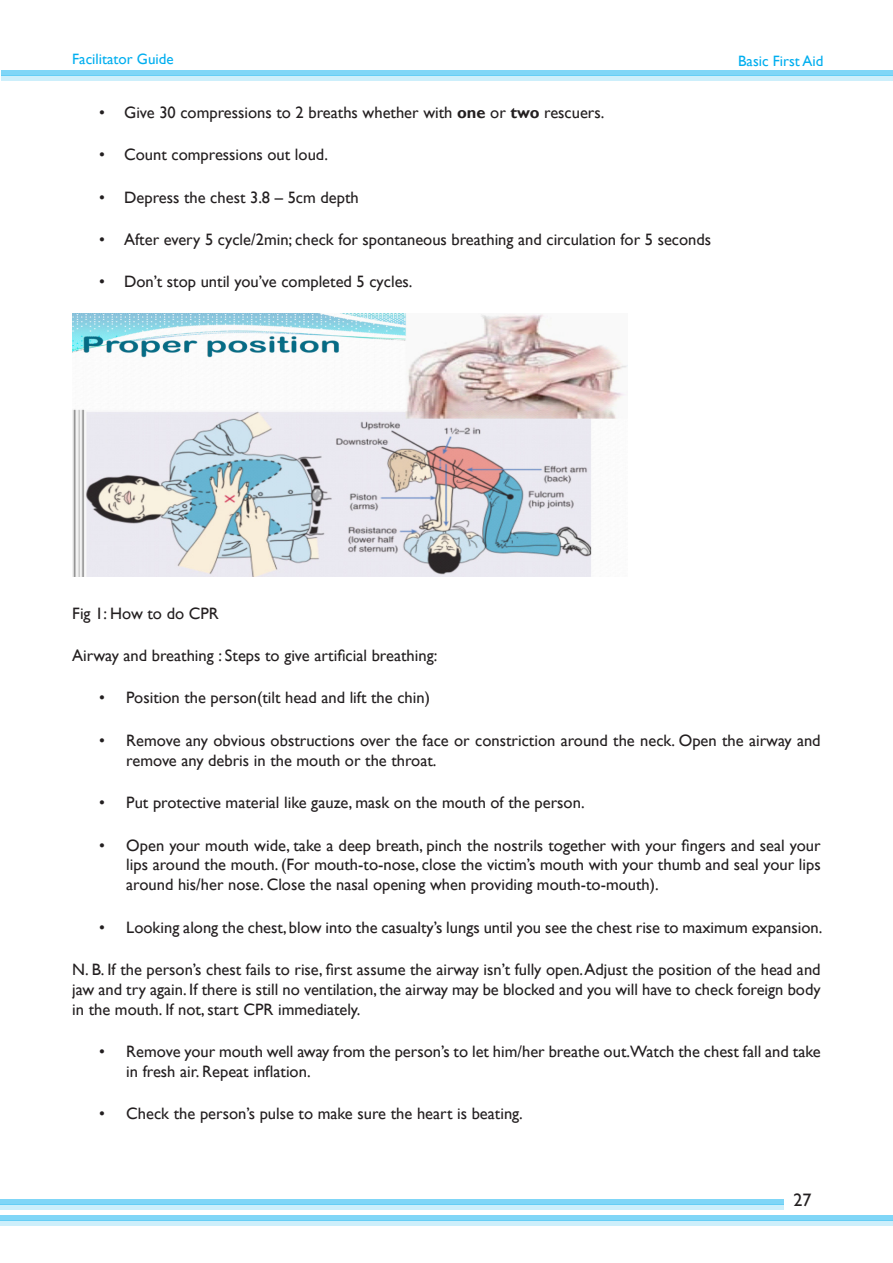
<style>
.page{position:relative;width:893px;height:1263px;background:#fff}
.page>*{position:absolute;margin:0;border:0;box-sizing:border-box;transform-origin:0 0}
.t1{font:18px "Gill Sans";color:#231f20}
.t2{font:16.5px/19.8px "Gill Sans";color:#231f20}
.t3{font:15px "Gill Sans";color:#00aeef}
.s1{font-weight:700}
</style>
<div class="page">
<div style="left:1px;top:70px;width:892px;height:6px;background:#80d6f7"></div>
<div style="left:0;top:1199px;width:783px;height:5px;background:#80d6f7"></div>
<div style="left:0;top:1204px;width:783px;height:6px;background:#cdeffb"></div>
<div style="left:1px;top:76px;width:892px;height:5px;background:#cdeffb"></div>
<div style="left:0;top:1215px;width:893px;height:6px;background:#80d6f7"></div>
<div style="left:0;top:1221px;width:893px;height:5px;background:#cdeffb"></div>
<img style="left:72px;top:313px;width:556px;height:263px">
<p class="t3" style="left:72px;top:50px;width:103px">Facilitator Guide</p>
<p class="t3" style="left:738px;top:52px;width:87px">Basic First Aid</p>
<p class="t2" style="left:99px;top:103px;width:507px">• Give 30 compressions to 2 breaths whether with <span class="s1">one</span> or <span class="s1">two</span> rescuers.</p>
<p class="t2" style="left:99px;top:145px;width:230px">• Count compressions out loud.</p>
<p class="t2" style="left:99px;top:187px;width:261px">• Depress the chest 3.8 – 5cm depth</p>
<p class="t2" style="left:99px;top:230px;width:613px">• After every 5 cycle/2min; check for spontaneous breathing and circulation for 5 seconds</p>
<p class="t2" style="left:99px;top:272px;width:315px">• Don’t stop until you’ve completed 5 cycles.</p>
<p class="t2" style="left:72px;top:603px;width:148px">Fig 1: How to do CPR</p>
<p class="t2" style="left:72px;top:646px;width:367px">Airway and breathing : Steps to give artificial breathing:</p>
<p class="t2" style="left:99px;top:688px;width:332px">• Position the person(tilt head and lift the chin)</p>
<p class="t2" style="left:126px;top:731px;width:696px;text-indent:-27px">• Remove any obvious obstructions over the face or constriction around the neck. Open the airway and remove any debris in the mouth or the throat.</p>
<p class="t2" style="left:99px;top:793px;width:487px">• Put protective material like gauze, mask on the mouth of the person.</p>
<p class="t2" style="left:126px;top:835px;width:696px;text-align:justify;text-indent:-27px">• Open your mouth wide, take a deep breath, pinch the nostrils together with your fingers and seal your lips around the mouth. (For mouth-to-nose, close the victim’s mouth with your thumb and seal your lips around his/her nose. Close the nasal opening when providing mouth-to-mouth).</p>
<p class="t2" style="left:99px;top:917px;width:724px">• Looking along the chest, blow into the casualty’s lungs until you see the chest rise to maximum expansion.</p>
<p class="t2" style="left:72px;top:960px;width:750px;text-align:justify">N. B. If the person’s chest fails to rise, first assume the airway isn’t fully open. Adjust the position of the head and jaw and try again. If there is still no ventilation, the airway may be blocked and you will have to check foreign body in the mouth. If not, start CPR immediately.</p>
<p class="t2" style="left:126px;top:1042px;width:696px;text-indent:-27px">• Remove your mouth well away from the person’s to let him/her breathe out.Watch the chest fall and take in fresh air. Repeat inflation.</p>
<p class="t2" style="left:99px;top:1104px;width:425px">• Check the person’s pulse to make sure the heart is beating.</p>
<p class="t1" style="left:793px;top:1189px;width:19px">27</p>
</div>
